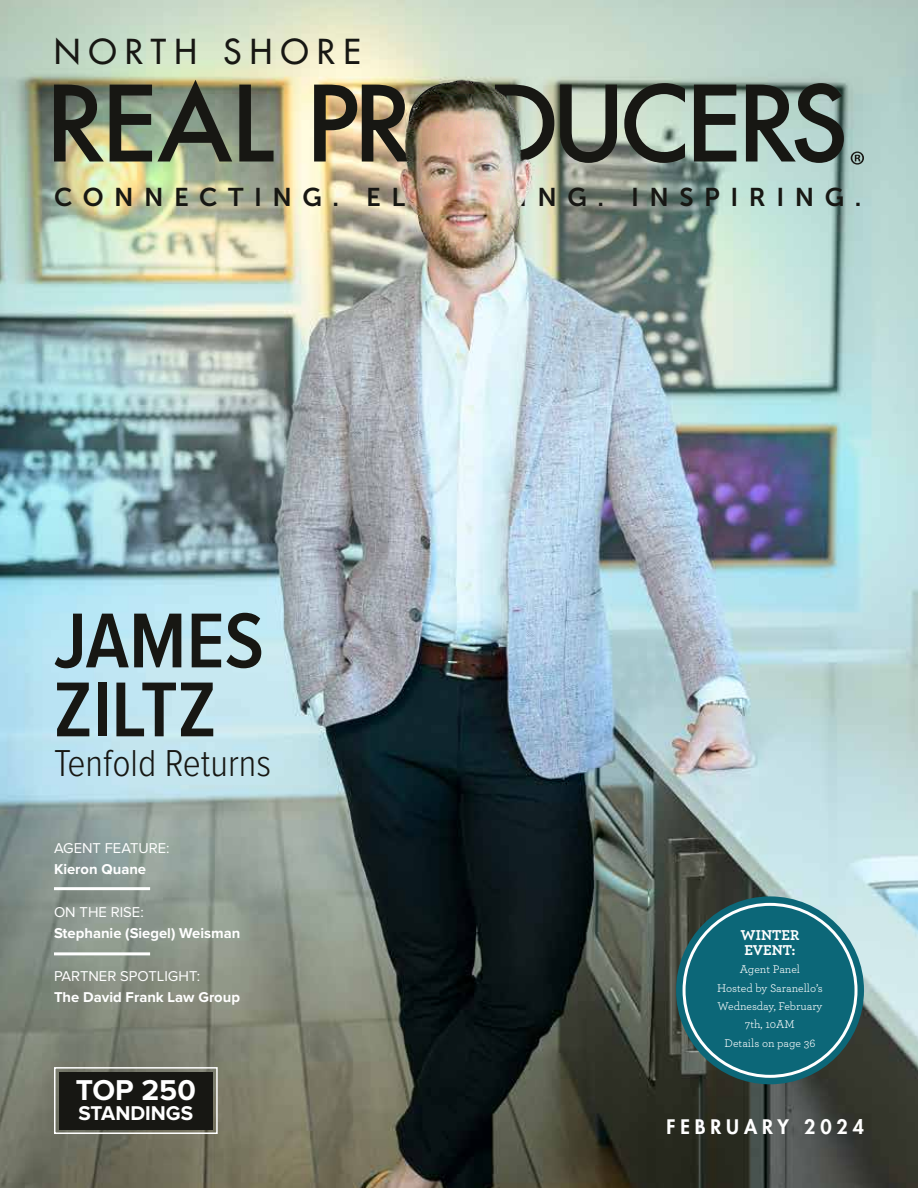
<style>
.page{position:relative;width:918px;height:1188px;background:#fff}
.page>*{position:absolute;margin:0;border:0;box-sizing:border-box;transform-origin:0 0}
.t1{font:600 80.55px/69px "Proxima Nova Cond";color:#171713}
.t2{font:300 38.85px "Proxima Nova Cond";color:#171713}
.t3{font:500 33.45px "Futura Std";letter-spacing:.25em;color:#171713}
.t4{font:700 29.85px "Proxima Nova";color:#fff}
.t5{font:25.65px "Museo Sans 700";letter-spacing:.41em;color:#171713}
.t6{font:700 20.7px "Proxima Nova";color:#fff}
.t7{font:800 19.5px "Futura Std";letter-spacing:.25em;color:#fff}
.t8{font:700 15px/15px "Archer Pro";color:#fff}
.t9{font:700 14.85px "Proxima Nova";color:#fff}
.t10{font:14.85px "Proxima Nova";color:#fff}
.t11{font:11.7px/18.3px "Archer Pro";color:#fff;text-align:center}
</style>
<div class="page">
<img style="left:0;top:0;width:918px;height:1188px">
<svg style="left:54px;top:85px;width:50px;height:77px;background:#575a47"></svg>
<svg style="left:110px;top:80px;width:122px;height:82px;background:#646d59"></svg>
<svg style="left:239px;top:85px;width:35px;height:77px;background:#54584c"></svg>
<svg style="left:314px;top:83px;width:73px;height:80px;background:#7b6e54"></svg>
<svg style="left:560px;top:85px;width:57px;height:78px;background:#71776d"></svg>
<svg style="left:624px;top:83px;width:61px;height:80px;background:#7f8c80"></svg>
<svg style="left:694px;top:85px;width:42px;height:77px;background:#5f6a63"></svg>
<svg style="left:746px;top:83px;width:98px;height:80px;background:#5e6d67"></svg>
<svg style="left:851px;top:152px;width:13px;height:13px"></svg>
<div style="left:676px;top:896px;width:188px;height:188px;background:#0c6778;border-radius:50%"></div>
<hr style="left:54px;top:887px;width:96px;height:3px;background:#fff">
<hr style="left:54px;top:952px;width:96px;height:3px;background:#fff">
<div style="left:59px;top:1072px;width:154px;height:57px;background:#171713"></div>
<div style="left:54px;top:1067px;width:164px;height:67px;border:2px solid #fff"></div>
<img style="left:387px;top:67px;width:166px;height:175px">
<h3 class="t3" style="left:54px;top:30px;width:308px">NORTH SHORE</h3>
<h3 class="t5" style="left:54px;top:183px;width:809px">CONNECTING. ELEVATING. INSPIRING.</h3>
<h1 class="t1" style="left:54px;top:610px;width:211px">JAMES<br>ZILTZ</h1>
<h2 class="t2" style="left:54px;top:746px;width:219px">Tenfold Returns</h2>
<p class="t10" style="left:54px;top:839px;width:117px">AGENT FEATURE:</p>
<p class="t9" style="left:54px;top:862px;width:94px">Kieron Quane</p>
<p class="t10" style="left:54px;top:903px;width:91px">ON THE RISE:</p>
<p class="t9" style="left:54px;top:926px;width:188px">Stephanie (Siegel) Weisman</p>
<p class="t10" style="left:54px;top:967px;width:148px">PARTNER SPOTLIGHT:</p>
<p class="t9" style="left:54px;top:991px;width:188px">The David Frank Law Group</p>
<h3 class="t4" style="left:76px;top:1077px;width:122px">TOP 250</h3>
<h3 class="t6" style="left:78px;top:1104px;width:116px">STANDINGS</h3>
<p class="t8" style="left:741px;top:927px;width:60px">WINTER<br>EVENT:</p>
<p class="t11" style="left:717px;top:960px;width:107px">Agent Panel<br>Hosted by Saranello’s<br>Wednesday, February<br>7th, 10AM<br>Details on page 36</p>
<h3 class="t7" style="left:667px;top:1114px;width:199px">FEBRUARY 2024</h3>
</div>
